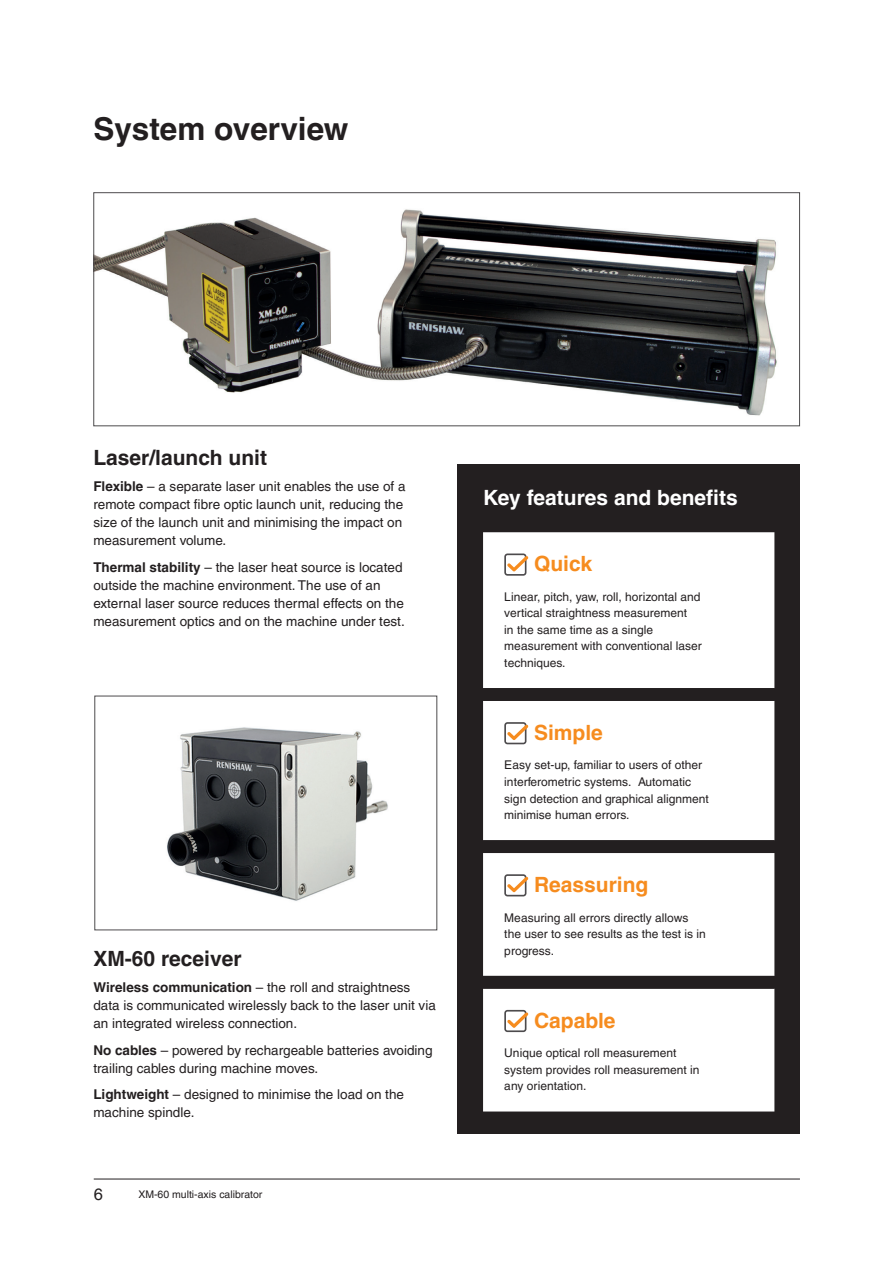
<style>
.page{position:relative;width:893px;height:1263px;background:#fff}
.page>*{position:absolute;margin:0;border:0;box-sizing:border-box;transform-origin:0 0}
.Inside_Headline_21pt{font:700 31.5px "Helvetica LT Pro";color:#231f20}
.Subheading_14pt_Bold{font:700 21px "Helvetica LT Pro";color:#231f20}
.Subheading_14pt_Bold-2{font:700 21px "Helvetica LT Pro";color:#f68c1f}
.Subheading_14pt_Bold-3{font:700 21px "Helvetica LT Pro";color:#fff}
.t1{font:16.5px "Helvetica LT Pro";color:#231f20}
.Body_Text_9pt{font:13.5px/18px "Helvetica LT Pro";color:#231f20}
.Body_Text_8pt{font:12px/16.5px "Helvetica LT Pro";color:#231f20}
.t2{font:10.5px "Helvetica LT Pro";color:#231f20}
.s1{font-weight:700}
</style>
<div class="page">
<hr style="left:94px;top:1179px;width:706px;height:1px;background:#231f20">
<div style="left:458px;top:464px;width:342px;height:670px;background:#231f20"></div>
<div style="left:483px;top:532px;width:291px;height:579px;background:#fff"></div>
<svg style="left:483px;top:688px;width:291px;height:301px;background:#e1e1e1"></svg>
<svg style="left:504px;top:553px;width:24px;height:23px"></svg>
<svg style="left:504px;top:722px;width:24px;height:22px"></svg>
<svg style="left:504px;top:874px;width:24px;height:22px"></svg>
<svg style="left:504px;top:1010px;width:24px;height:22px"></svg>
<img style="left:95px;top:209px;width:682px;height:207px">
<div style="left:93px;top:192px;width:707px;height:234px;border:1px solid #4d4b4d"></div>
<img style="left:167px;top:727px;width:221px;height:174px">
<p class="Inside_Headline_21pt" style="left:93px;top:110px;width:256px">System overview</p>
<p class="Subheading_14pt_Bold" style="left:93px;top:444px;width:175px">Laser/launch unit</p>
<p class="Body_Text_9pt" style="left:93px;top:477px;width:314px"><span class="s1">Flexible</span> – a separate laser unit enables the use of a remote compact fibre optic launch unit, reducing the size of the launch unit and minimising the impact on measurement volume.</p>
<p class="Body_Text_9pt" style="left:93px;top:558px;width:313px"><span class="s1">Thermal stability</span> – the laser heat source is located outside the machine environment. The use of an external laser source reduces thermal effects on the measurement optics and on the machine under test.</p>
<p class="Subheading_14pt_Bold" style="left:93px;top:945px;width:150px">XM-60 receiver</p>
<p class="Body_Text_9pt" style="left:93px;top:978px;width:344px"><span class="s1">Wireless communication</span> – the roll and straightness data is communicated wirelessly back to the laser unit via an integrated wireless connection.</p>
<p class="Body_Text_9pt" style="left:93px;top:1041px;width:341px"><span class="s1">No cables</span> – powered by rechargeable batteries avoiding trailing cables during machine moves.</p>
<p class="Body_Text_9pt" style="left:93px;top:1085px;width:312px"><span class="s1">Lightweight</span> – designed to minimise the load on the machine spindle.</p>
<p class="t1" style="left:94px;top:1185px;width:11px">6</p>
<p class="t2" style="left:138px;top:1188px;width:126px">XM-60 multi-axis calibrator</p>
<p class="Subheading_14pt_Bold-3" style="left:483px;top:485px;width:256px">Key features and benefits</p>
<p class="Subheading_14pt_Bold-2" style="left:534px;top:551px;width:59px">Quick</p>
<p class="Body_Text_8pt" style="left:504px;top:588px;width:199px">Linear, pitch, yaw, roll, horizontal and vertical straightness measurement<br>in the same time as a single measurement with conventional laser techniques.</p>
<p class="Subheading_14pt_Bold-2" style="left:534px;top:720px;width:70px">Simple</p>
<p class="Body_Text_8pt" style="left:504px;top:757px;width:206px">Easy set-up, familiar to users of other interferometric systems. Automatic sign detection and graphical alignment minimise human errors.</p>
<p class="Subheading_14pt_Bold-2" style="left:534px;top:872px;width:116px">Reassuring</p>
<p class="Body_Text_8pt" style="left:504px;top:909px;width:203px">Measuring all errors directly allows the user to see results as the test is in progress.</p>
<p class="Subheading_14pt_Bold-2" style="left:534px;top:1007px;width:83px">Capable</p>
<p class="Body_Text_8pt" style="left:504px;top:1045px;width:197px">Unique optical roll measurement system provides roll measurement in any orientation.</p>
</div>
